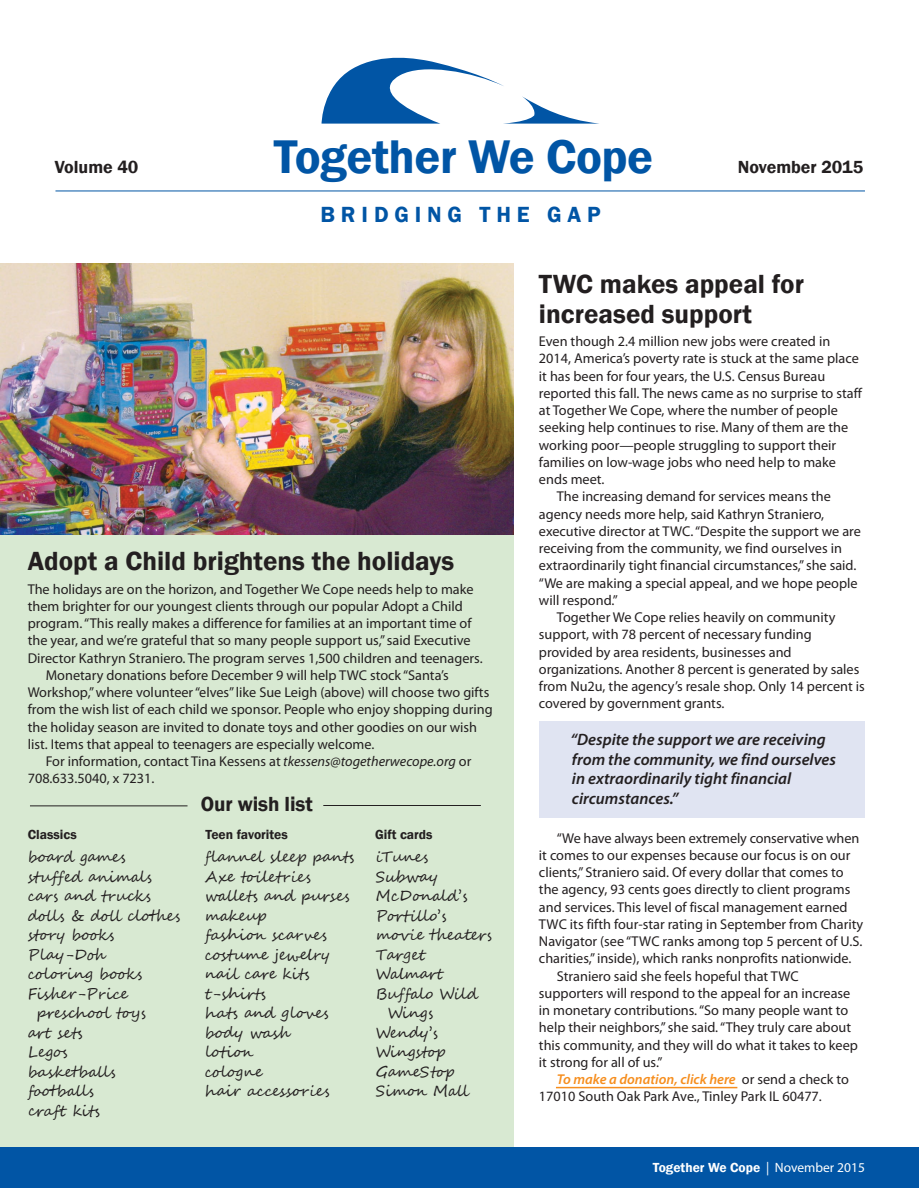
<style>
.page{position:relative;width:919px;height:1188px;background:#fff}
.page>*{position:absolute;margin:0;border:0;box-sizing:border-box;transform-origin:0 0}
.t1{font:600 48.6px "Franklin Gothic";letter-spacing:-.01em;color:#0155a5}
.t2{font:600 27px/30px "Franklin Gothic";color:#231f20}
.t3{font:600 22.5px "Franklin Gothic";letter-spacing:.26em;color:#0155a5}
.t4{font:600 21px "Franklin Gothic";letter-spacing:-.005em;color:#231f20}
.t5{font:600 18px "Franklin Gothic";color:#231f20}
.t6{font:italic 600 16.5px/19.5px "Myriad Pro";color:#231f20}
.t7{font:15px/19.5px "Segoe Script";color:#231f20}
.t8{font:15px "Segoe Script";letter-spacing:-.05em;color:#231f20}
.t9{font:14.25px "Myriad Pro";color:#231f20}
.t10{font:italic 600 14.25px "Myriad Pro";color:#f68e1e}
.t11{font:600 13.5px "Franklin Gothic";color:#231f20}
.t12{font:600 13.5px "Franklin Gothic";color:#fff}
.s1{font-style:italic}
.s2{font-weight:400;font-style:normal;color:#231f20}
.s3{font-family:"Myriad Pro";font-weight:400}
</style>
<div class="page">
<div style="left:1px;top:524px;width:513px;height:644px;background:#d8e9d2"></div>
<div style="left:539px;top:721px;width:326px;height:97px;background:#e0e4f2"></div>
<hr style="left:55px;top:191px;width:810px;height:1px;background:#0155a5">
<svg style="left:321px;top:57px;width:278px;height:67px"></svg>
<div style="left:0;top:1148px;width:919px;height:40px;background:#0155a5"></div>
<hr style="left:556px;top:1087px;width:181px;height:1px;background:#f68e1e">
<hr style="left:323px;top:805px;width:158px;height:1px;background:#231f20">
<hr style="left:30px;top:806px;width:157px;height:1px;background:#231f20">
<img style="left:1px;top:263px;width:513px;height:272px">
<p class="t1" style="left:274px;top:126px;width:381px">Together We Cope</p>
<p class="t3" style="left:320px;top:201px;width:282px">Bridging t he Gap</p>
<p class="t5" style="left:55px;top:156px;width:85px">Volume 40</p>
<p class="t5" style="left:737px;top:156px;width:127px">November 2015</p>
<p class="t2" style="left:28px;top:547px;width:428px">Adopt a Child brightens the holidays</p>
<p class="t9" style="left:28px;top:580px;width:447px">The holidays are on the horizon, and Together We Cope needs help to make</p>
<p class="t9" style="left:28px;top:597px;width:436px">them brighter for our youngest clients through our popular Adopt a Child</p>
<p class="t9" style="left:28px;top:614px;width:445px">program. “This really makes a difference for families at an important time of</p>
<p class="t9" style="left:28px;top:632px;width:444px">the year, and we’re grateful that so many people support us,” said Executive</p>
<p class="t9" style="left:28px;top:649px;width:456px">Director Kathryn Straniero. The program serves 1,500 children and teenagers.</p>
<p class="t9" style="left:46px;top:666px;width:404px">Monetary donations before December 9 will help TWC stock “Santa’s</p>
<p class="t9" style="left:28px;top:683px;width:463px">Workshop,” where volunteer “elves” like Sue Leigh (above) will choose two gifts</p>
<p class="t9" style="left:28px;top:701px;width:466px">from the wish list of each child we sponsor. People who enjoy shopping during</p>
<p class="t9" style="left:28px;top:718px;width:451px">the holiday season are invited to donate toys and other goodies on our wish</p>
<p class="t9" style="left:28px;top:735px;width:348px">list. Items that appeal to teenagers are especially welcome.</p>
<p class="t9" style="left:46px;top:752px;width:427px">For information, contact Tina Kessens at <span class="s1">tkessens@togetherwecope.org</span> or</p>
<p class="t9" style="left:28px;top:770px;width:128px">708.633.5040, x 7231.</p>
<p class="t4" style="left:201px;top:791px;width:113px">Our wish list</p>
<p class="t7" style="left:28px;top:848px;width:99px">board games</p>
<p class="t7" style="left:28px;top:867px;width:126px">stuffed animals</p>
<p class="t7" style="left:28px;top:887px;width:125px">cars and trucks</p>
<p class="t7" style="left:28px;top:906px;width:154px">dolls &amp; doll clothes</p>
<p class="t7" style="left:28px;top:926px;width:88px">story books</p>
<p class="t7" style="left:28px;top:945px;width:81px">Play-Doh</p>
<p class="t7" style="left:28px;top:965px;width:116px">coloring books</p>
<p class="t7" style="left:28px;top:984px;width:102px">Fisher-Price</p>
<p class="t7" style="left:37px;top:1004px;width:111px">preschool toys</p>
<p class="t7" style="left:28px;top:1023px;width:57px">art sets</p>
<p class="t7" style="left:28px;top:1043px;width:41px">Legos</p>
<p class="t7" style="left:28px;top:1062px;width:89px">basketballs</p>
<p class="t7" style="left:28px;top:1082px;width:68px">footballs</p>
<p class="t7" style="left:28px;top:1101px;width:74px">craft kits</p>
<p class="t11" style="left:28px;top:826px;width:51px">Classics</p>
<p class="t11" style="left:205px;top:826px;width:84px">Teen favorites</p>
<p class="t11" style="left:375px;top:826px;width:59px">Gift cards</p>
<p class="t7" style="left:205px;top:848px;width:151px">flannel sleep pants<br>Axe toiletries wallets and purses makeup<br>fashion scarves costume jewelry nail care kits t-shirts<br>hats and gloves body wash<br>lotion<br>cologne<br>hair accessories</p>
<p class="t7" style="left:376px;top:848px;width:54px">iTunes</p>
<p class="t7" style="left:376px;top:867px;width:63px">Subway</p>
<p class="t7" style="left:376px;top:887px;width:93px">McDonald’s</p>
<p class="t7" style="left:376px;top:906px;width:72px">Portillo’s</p>
<p class="t7" style="left:376px;top:926px;width:118px">movie theaters</p>
<p class="t7" style="left:376px;top:945px;width:50px">Target</p>
<p class="t8" style="left:376px;top:962px;width:68px">Walmart</p>
<p class="t7" style="left:376px;top:984px;width:103px">Buffalo Wild</p>
<p class="t7" style="left:388px;top:1004px;width:47px">Wings</p>
<p class="t7" style="left:376px;top:1023px;width:64px">Wendy’s</p>
<p class="t7" style="left:376px;top:1043px;width:71px">Wingstop</p>
<p class="t7" style="left:376px;top:1062px;width:80px">GameStop</p>
<p class="t7" style="left:376px;top:1082px;width:95px">Simon Mall</p>
<p class="t2" style="left:539px;top:269px;width:267px">TWC makes appeal for increased support</p>
<p class="t9" style="left:539px;top:333px;width:293px">Even though 2.4 million new jobs were created in</p>
<p class="t9" style="left:539px;top:350px;width:321px">2014, America’s poverty rate is stuck at the same place</p>
<p class="t9" style="left:539px;top:367px;width:288px">it has been for four years, the U.S. Census Bureau</p>
<p class="t9" style="left:539px;top:384px;width:324px">reported this fall. The news came as no surprise to staff</p>
<p class="t9" style="left:539px;top:402px;width:300px">at Together We Cope, where the number of people</p>
<p class="t9" style="left:539px;top:419px;width:311px">seeking help continues to rise. Many of them are the</p>
<p class="t9" style="left:539px;top:436px;width:299px">working poor—people struggling to support their</p>
<p class="t9" style="left:539px;top:453px;width:298px">families on low-wage jobs who need help to make</p>
<p class="t9" style="left:539px;top:471px;width:67px">ends meet.</p>
<p class="t9" style="left:557px;top:488px;width:275px">The increasing demand for services means the</p>
<p class="t9" style="left:539px;top:505px;width:287px">agency needs more help, said Kathryn Straniero,</p>
<p class="t9" style="left:539px;top:522px;width:323px">executive director at TWC. “Despite the support we are</p>
<p class="t9" style="left:539px;top:540px;width:304px">receiving from the community, we find ourselves in</p>
<p class="t9" style="left:539px;top:557px;width:319px">extraordinarily tight financial circumstances,” she said.</p>
<p class="t9" style="left:539px;top:574px;width:320px">“We are making a special appeal, and we hope people</p>
<p class="t9" style="left:539px;top:591px;width:80px">will respond.”</p>
<p class="t9" style="left:557px;top:609px;width:280px">Together We Cope relies heavily on community</p>
<p class="t9" style="left:539px;top:626px;width:274px">support, with 78 percent of necessary funding</p>
<p class="t9" style="left:539px;top:643px;width:254px">provided by area residents, businesses and</p>
<p class="t9" style="left:539px;top:660px;width:322px">organizations. Another 8 percent is generated by sales</p>
<p class="t9" style="left:539px;top:678px;width:327px">from Nu2u, the agency’s resale shop. Only 14 percent is</p>
<p class="t9" style="left:539px;top:695px;width:187px">covered by government grants.</p>
<p class="t6" style="left:570px;top:729px;width:267px">“Despite the support we are receiving from the community, we find ourselves in extraordinarily tight financial circumstances.”</p>
<p class="t9" style="left:557px;top:829px;width:304px">“We have always been extremely conservative when</p>
<p class="t9" style="left:539px;top:846px;width:313px">it comes to our expenses because our focus is on our</p>
<p class="t9" style="left:539px;top:863px;width:306px">clients,” Straniero said. Of every dollar that comes to</p>
<p class="t9" style="left:539px;top:881px;width:313px">the agency, 93 cents goes directly to client programs</p>
<p class="t9" style="left:539px;top:898px;width:310px">and services. This level of fiscal management earned</p>
<p class="t9" style="left:539px;top:915px;width:326px">TWC its fifth four-star rating in September from Charity</p>
<p class="t9" style="left:539px;top:932px;width:325px">Navigator (see “TWC ranks among top 5 percent of U.S.</p>
<p class="t9" style="left:539px;top:950px;width:314px">charities,” inside), which ranks nonprofits nationwide.</p>
<p class="t9" style="left:557px;top:967px;width:243px">Straniero said she feels hopeful that TWC</p>
<p class="t9" style="left:539px;top:984px;width:313px">supporters will respond to the appeal for an increase</p>
<p class="t9" style="left:539px;top:1001px;width:311px">in monetary contributions. “So many people want to</p>
<p class="t9" style="left:539px;top:1019px;width:314px">help their neighbors,” she said. “They truly care about</p>
<p class="t9" style="left:539px;top:1036px;width:321px">this community, and they will do what it takes to keep</p>
<p class="t9" style="left:539px;top:1053px;width:125px">it strong for all of us.”</p>
<p class="t10" style="left:557px;top:1070px;width:293px">To make a donation, click here <span class="s2">or send a check to</span></p>
<p class="t9" style="left:539px;top:1088px;width:284px">17010 South Oak Park Ave., Tinley Park IL 60477.</p>
<p class="t12" style="left:653px;top:1159px;width:214px">Together We Cope <span class="s3">| November 2015</span></p>
</div>
